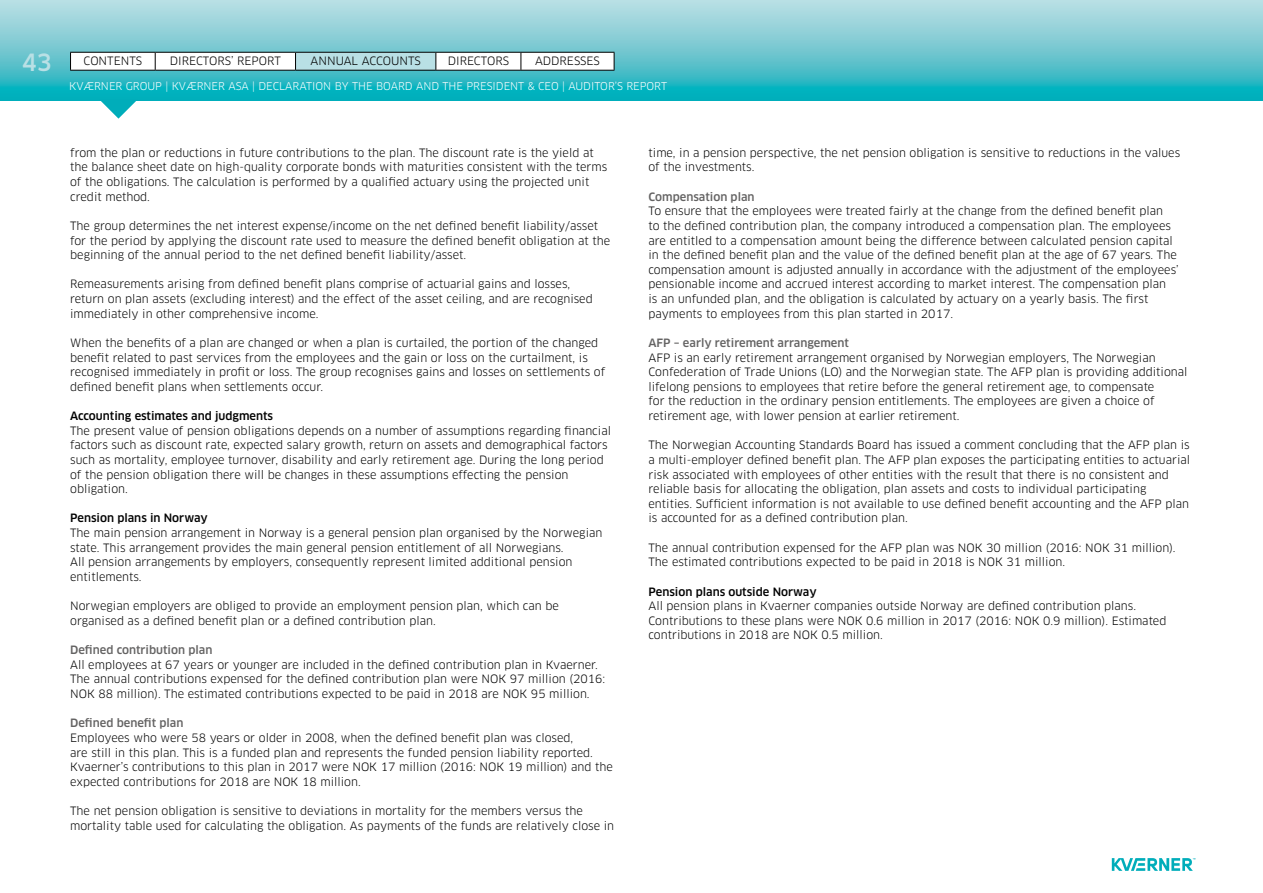
<style>
.page{position:relative;width:1263px;height:893px;background:#fff}
.page>*{position:absolute;margin:0;border:0;box-sizing:border-box;transform-origin:0 0}
.t1{font:500 23.25px "Clan";color:#b9e0e5}
.t2{font:11.85px "Uni Sans Book";color:#000}
.t3{font:11.25px/14.7px "Clan";color:#000}
.t4{font:500 11.25px "Clan";color:#646363}
.t5{font:500 11.25px "Clan";color:#000}
.t6{font:10.5px "Clan";color:#fff}
</style>
<div class="page">
<svg style="left:0;top:0;width:1263px;height:101px;background:#68c7d0"></svg>
<svg style="left:1112px;top:858px;width:83px;height:13px"></svg>
<svg style="left:99px;top:99px;width:39px;height:20px"></svg>
<svg style="left:70px;top:52px;width:545px;height:18px"></svg>
<hr style="left:70px;top:70px;width:85px;height:1px;background:#000">
<hr style="left:155px;top:70px;width:141px;height:1px;background:#000">
<hr style="left:296px;top:70px;width:140px;height:1px;background:#000">
<hr style="left:436px;top:70px;width:85px;height:1px;background:#000">
<hr style="left:521px;top:70px;width:93px;height:1px;background:#000">
<h1 class="t1" style="left:22px;top:48px;width:31px">43</h1>
<p class="t3" style="left:84px;top:54px;width:60px">CONTENTS</p>
<p class="t3" style="left:170px;top:54px;width:113px">DIRECTORS’ REPORT</p>
<p class="t3" style="left:311px;top:54px;width:112px">ANNUAL ACCOUNTS</p>
<p class="t3" style="left:448px;top:54px;width:63px">DIRECTORS</p>
<p class="t3" style="left:535px;top:54px;width:66px">ADDRESSES</p>
<p class="t2" style="left:70px;top:58px;width:217px">ANNUAL ACCOUNTS – KVAERNER GROUP</p>
<p class="t6" style="left:69px;top:79px;width:600px">KVÆRNER GROUP | KVÆRNER ASA | DECLARATION BY THE BOARD AND THE PRESIDENT &amp; CEO | AUDITOR’S REPORT</p>
<p class="t3" style="left:70px;top:145px;width:539px">from the plan or reductions in future contributions to the plan. The discount rate is the yield at the balance sheet date on high-quality corporate bonds with maturities consistent with the terms of the obligations. The calculation is performed by a qualified actuary using the projected unit credit method.</p>
<p class="t3" style="left:70px;top:219px;width:542px">The group determines the net interest expense/income on the net defined benefit liability/asset for the period by applying the discount rate used to measure the defined benefit obligation at the beginning of the annual period to the net defined benefit liability/asset.</p>
<p class="t3" style="left:70px;top:277px;width:524px">Remeasurements arising from defined benefit plans comprise of actuarial gains and losses, return on plan assets (excluding interest) and the effect of the asset ceiling, and are recognised immediately in other comprehensive income.</p>
<p class="t3" style="left:70px;top:336px;width:537px">When the benefits of a plan are changed or when a plan is curtailed, the portion of the changed benefit related to past services from the employees and the gain or loss on the curtailment, is recognised immediately in profit or loss. The group recognises gains and losses on settlements of defined benefit plans when settlements occur.</p>
<p class="t5" style="left:70px;top:409px;width:205px">Accounting estimates and judgments</p>
<p class="t3" style="left:70px;top:423px;width:542px">The present value of pension obligations depends on a number of assumptions regarding financial factors such as discount rate, expected salary growth, return on assets and demographical factors such as mortality, employee turnover, disability and early retirement age. During the long period of the pension obligation there will be changes in these assumptions effecting the pension obligation.</p>
<p class="t5" style="left:70px;top:511px;width:139px">Pension plans in Norway</p>
<p class="t3" style="left:70px;top:526px;width:534px">The main pension arrangement in Norway is a general pension plan organised by the Norwegian state. This arrangement provides the main general pension entitlement of all Norwegians.<br>All pension arrangements by employers, consequently represent limited additional pension entitlements.</p>
<p class="t3" style="left:70px;top:599px;width:490px">Norwegian employers are obliged to provide an employment pension plan, which can be organised as a defined benefit plan or a defined contribution plan.</p>
<p class="t4" style="left:70px;top:643px;width:144px">Defined contribution plan</p>
<p class="t3" style="left:70px;top:657px;width:536px">All employees at 67 years or younger are included in the defined contribution plan in Kvaerner.<br>The annual contributions expensed for the defined contribution plan were NOK 97 million (2016:<br>NOK 88 million). The estimated contributions expected to be paid in 2018 are NOK 95 million.</p>
<p class="t4" style="left:70px;top:716px;width:115px">Defined benefit plan</p>
<p class="t3" style="left:70px;top:730px;width:544px">Employees who were 58 years or older in 2008, when the defined benefit plan was closed,<br>are still in this plan. This is a funded plan and represents the funded pension liability reported.<br>Kvaerner’s contributions to this plan in 2017 were NOK 17 million (2016: NOK 19 million) and the expected contributions for 2018 are NOK 18 million.</p>
<p class="t3" style="left:70px;top:804px;width:545px">The net pension obligation is sensitive to deviations in mortality for the members versus the mortality table used for calculating the obligation. As payments of the funds are relatively close in</p>
<p class="t3" style="left:648px;top:145px;width:533px">time, in a pension perspective, the net pension obligation is sensitive to reductions in the values of the investments.</p>
<p class="t4" style="left:648px;top:190px;width:108px">Compensation plan</p>
<p class="t3" style="left:648px;top:204px;width:532px">To ensure that the employees were treated fairly at the change from the defined benefit plan<br>to the defined contribution plan, the company introduced a compensation plan. The employees are entitled to a compensation amount being the difference between calculated pension capital in the defined benefit plan and the value of the defined benefit plan at the age of 67 years. The compensation amount is adjusted annually in accordance with the adjustment of the employees’ pensionable income and accrued interest according to market interest. The compensation plan<br>is an unfunded plan, and the obligation is calculated by actuary on a yearly basis. The first payments to employees from this plan started in 2017.</p>
<p class="t4" style="left:648px;top:336px;width:202px">AFP – early retirement arrangement</p>
<p class="t3" style="left:648px;top:350px;width:541px">AFP is an early retirement arrangement organised by Norwegian employers, The Norwegian Confederation of Trade Unions (LO) and the Norwegian state. The AFP plan is providing additional lifelong pensions to employees that retire before the general retirement age, to compensate<br>for the reduction in the ordinary pension entitlements. The employees are given a choice of retirement age, with lower pension at earlier retirement.</p>
<p class="t3" style="left:648px;top:438px;width:543px">The Norwegian Accounting Standards Board has issued a comment concluding that the AFP plan is a multi-employer defined benefit plan. The AFP plan exposes the participating entities to actuarial risk associated with employees of other entities with the result that there is no consistent and reliable basis for allocating the obligation, plan assets and costs to individual participating entities. Sufficient information is not available to use defined benefit accounting and the AFP plan is accounted for as a defined contribution plan.</p>
<p class="t3" style="left:648px;top:540px;width:529px">The annual contribution expensed for the AFP plan was NOK 30 million (2016: NOK 31 million).<br>The estimated contributions expected to be paid in 2018 is NOK 31 million.</p>
<p class="t5" style="left:648px;top:584px;width:170px">Pension plans outside Norway</p>
<p class="t3" style="left:648px;top:599px;width:519px">All pension plans in Kvaerner companies outside Norway are defined contribution plans.<br>Contributions to these plans were NOK 0.6 million in 2017 (2016: NOK 0.9 million). Estimated contributions in 2018 are NOK 0.5 million.</p>
</div>
